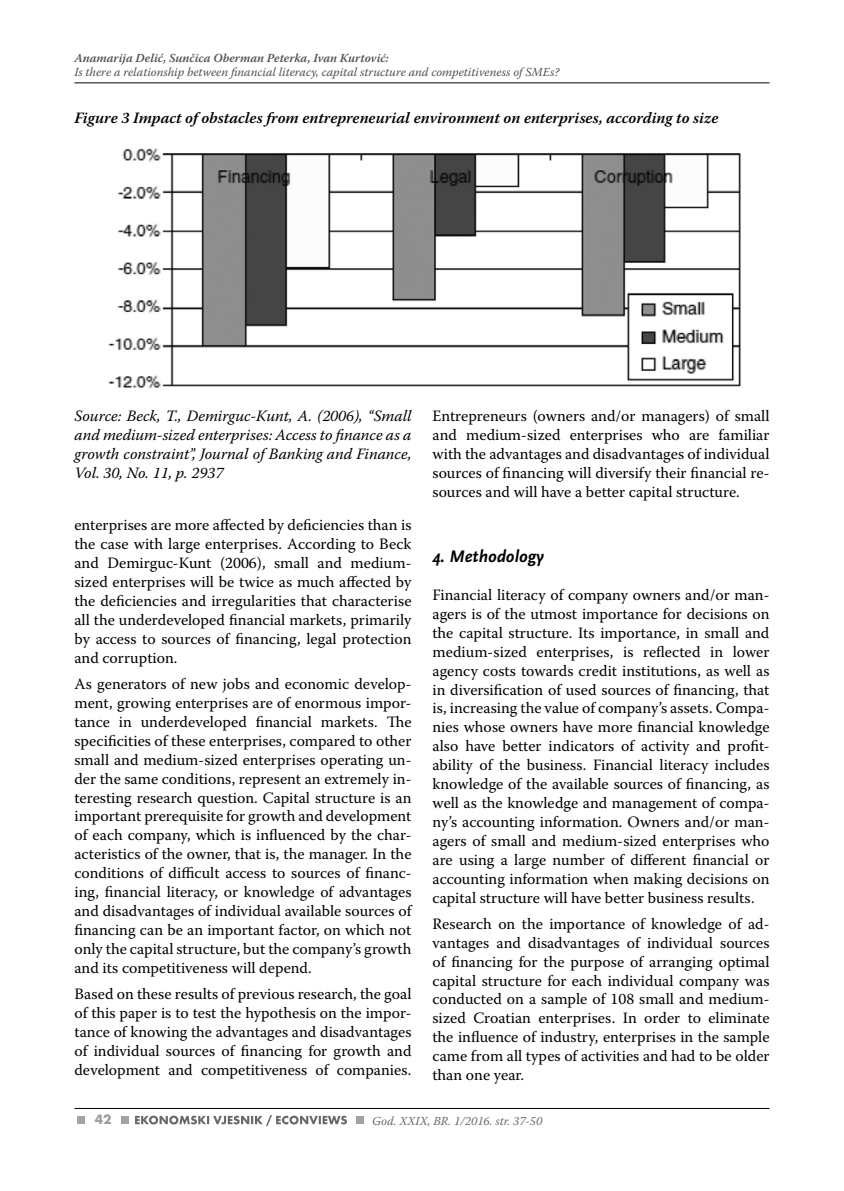
<style>
.page{position:relative;width:844px;height:1191px;background:#fff}
.page>*{position:absolute;margin:0;border:0;box-sizing:border-box;transform-origin:0 0}
.t1{font:italic 700 17.5px "Scala Sans Pro";color:#000}
.t2{font:15.75px/18.9px "Warnock Pro";color:#000;text-align:justify}
.t3{font:italic 15.75px/18.9px "Warnock Pro";color:#000;text-align:justify}
.t4{font:italic 600 15.75px "Warnock Pro";color:#000}
.t5{font:700 14px "Futura TOT";color:#9c9ca0}
.t6{font:italic 12.25px "Warnock Pro";color:#504f53}
.t7{font:italic 600 12.25px "Warnock Pro";color:#504f53}
.t8{font:italic 12.25px "Warnock Pro";color:#68676c}
</style>
<div class="page">
<hr style="left:74px;top:83px;width:695px;height:1px;background:#000">
<hr style="left:74px;top:1108px;width:695px;height:1px;background:#000">
<div style="left:121px;top:1115px;width:7px;height:8px;background:#a3a3a7"></div>
<div style="left:356px;top:1115px;width:8px;height:8px;background:#a3a3a7"></div>
<div style="left:77px;top:1115px;width:8px;height:8px;background:#a3a3a7"></div>
<svg style="left:135px;top:1115px;width:212px;height:11px"></svg>
<img style="left:108px;top:148px;width:633px;height:241px">
<p class="t7" style="left:74px;top:50px;width:316px">Anamarija Delić, Sunčica Oberman Peterka, Ivan Kurtović:</p>
<p class="t6" style="left:74px;top:64px;width:486px">Is there a relationship between financial literacy, capital structure and competitiveness of SMEs?</p>
<p class="t4" style="left:74px;top:109px;width:645px">Figure 3 Impact of obstacles from entrepreneurial environment on enterprises, according to size</p>
<p class="t3" style="left:74px;top:406px;width:338px">Source: Beck, T., Demirguc-Kunt, A. (2006), “Small and medium-sized enterprises: Access to finance as a growth constraint”, Journal of Banking and Finance, Vol. 30, No. 11, p. 2937</p>
<p class="t2" style="left:74px;top:515px;width:338px">enterprises are more affected by deficiencies than is the case with large enterprises. According to Beck and Demirguc-Kunt (2006), small and medium&shy;sized enterprises will be twice as much affected by the deficiencies and irregularities that characterise all the underdeveloped financial markets, primarily by access to sources of financing, legal protection and corruption.</p>
<p class="t2" style="left:74px;top:674px;width:338px">As generators of new jobs and economic develop&shy;ment, growing enterprises are of enormous impor&shy;tance in underdeveloped financial markets. The specificities of these enterprises, compared to other small and medium-sized enterprises operating un&shy;der the same conditions, represent an extremely in&shy;teresting research question. Capital structure is an important prerequisite for growth and development of each company, which is influenced by the char&shy;acteristics of the owner, that is, the manager. In the conditions of difficult access to sources of financ&shy;ing, financial literacy, or knowledge of advantages and disadvantages of individual available sources of financing can be an important factor, on which not only the capital structure, but the company’s growth and its competitiveness will depend.</p>
<p class="t2" style="left:74px;top:984px;width:338px">Based on these results of previous research, the goal of this paper is to test the hypothesis on the impor&shy;tance of knowing the advantages and disadvantages of individual sources of financing for growth and development and competitiveness of companies.</p>
<p class="t2" style="left:432px;top:406px;width:338px">Entrepreneurs (owners and/or managers) of small and medium-sized enterprises who are familiar with the advantages and disadvantages of individual sources of financing will diversify their financial re&shy;sources and will have a better capital structure.</p>
<p class="t1" style="left:432px;top:546px;width:113px">4. Methodology</p>
<p class="t2" style="left:432px;top:585px;width:338px">Financial literacy of company owners and/or man&shy;agers is of the utmost importance for decisions on the capital structure. Its importance, in small and medium-sized enterprises, is reflected in lower agency costs towards credit institutions, as well as in diversification of used sources of financing, that is, increasing the value of company’s assets. Compa&shy;nies whose owners have more financial knowledge also have better indicators of activity and profit&shy;ability of the business. Financial literacy includes knowledge of the available sources of financing, as well as the knowledge and management of compa&shy;ny’s accounting information. Owners and/or man&shy;agers of small and medium-sized enterprises who are using a large number of different financial or accounting information when making decisions on capital structure will have better business results.</p>
<p class="t2" style="left:432px;top:914px;width:338px">Research on the importance of knowledge of ad&shy;vantages and disadvantages of individual sources of financing for the purpose of arranging optimal capital structure for each individual company was conducted on a sample of 108 small and medium&shy;sized Croatian enterprises. In order to eliminate the influence of industry, enterprises in the sample came from all types of activities and had to be older than one year.</p>
<p class="t5" style="left:95px;top:1111px;width:18px">42</p>
<p class="t8" style="left:372px;top:1113px;width:172px">God. XXIX, BR. 1/2016. str. 37-50</p>
</div>
